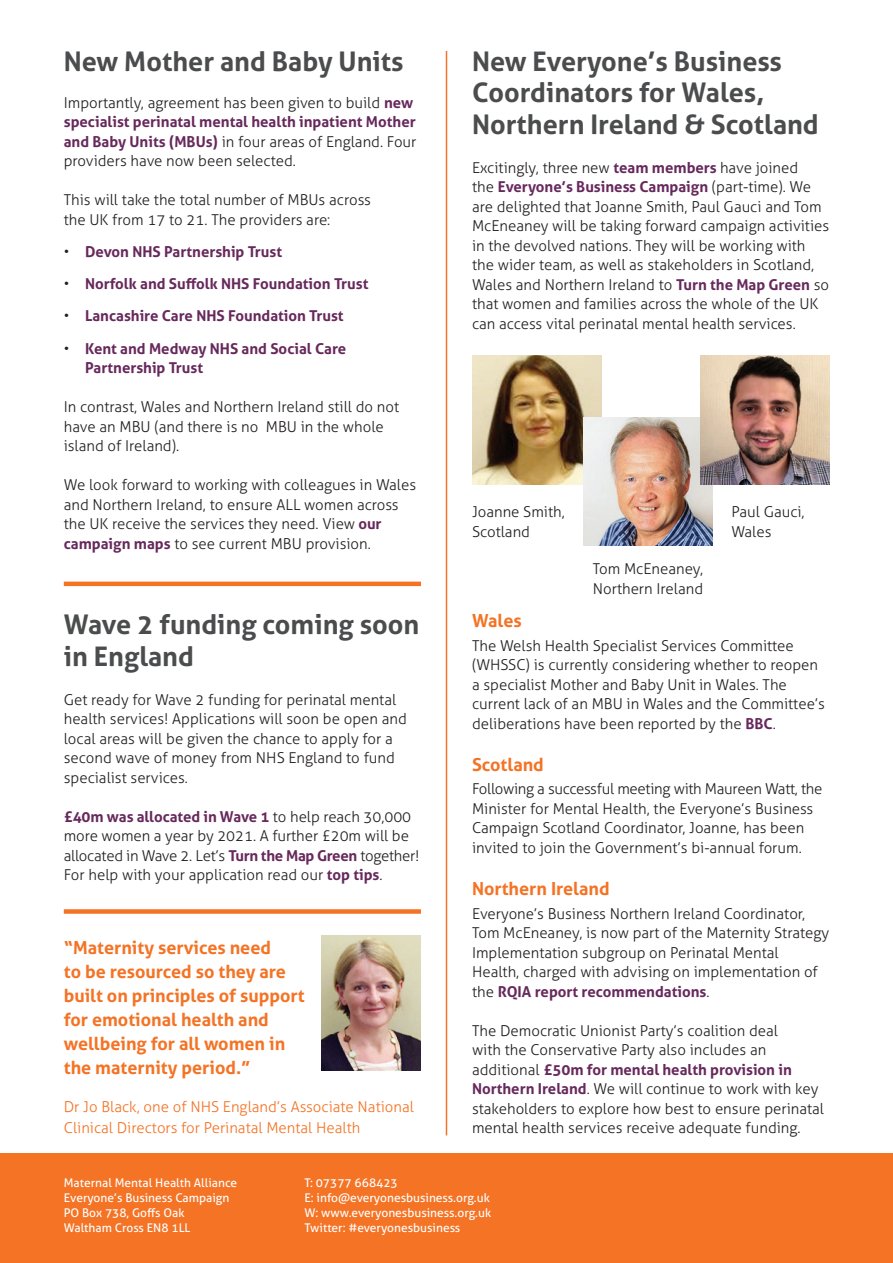
<style>
.page{position:relative;width:893px;height:1263px;background:#fff}
.page>*{position:absolute;margin:0;border:0;box-sizing:border-box;transform-origin:0 0}
.t1{font:700 27px/31.5px "Aller";color:#4b4c4d}
.t2{font:700 18px/24px "Aller";color:#f47325}
.t3{font:300 15px/19.5px "Aller";color:#231f20}
.t4{font:700 15px/19.5px "Aller";color:#67295c}
.t5{font:300 15px/21px "Aller";color:#f47325}
.t6{font:12px/15px "Aller";color:#fff}
.s1{font-weight:700;color:#67295c}
.s2{font-weight:300;color:#231f20}
</style>
<div class="page">
<div style="left:0;top:1154px;width:893px;height:109px;background:#f47325"></div>
<hr style="left:64px;top:582px;width:357px;height:4px;background:#f47325">
<img style="left:321px;top:935px;width:100px;height:136px">
<hr style="left:446px;top:51px;width:1px;height:1084px;background:#f47325">
<img style="left:472px;top:356px;width:129px;height:129px">
<img style="left:583px;top:417px;width:130px;height:128px">
<img style="left:700px;top:356px;width:129px;height:129px">
<div style="left:64px;top:909px;width:357px;height:5px;background:#f47325"></div>
<h1 class="t1" style="left:64px;top:45px;width:341px">New Mother and Baby Units</h1>
<p class="t3" style="left:64px;top:93px;width:354px">Importantly, agreement has been given to build <span class="s1">new specialist perinatal mental health inpatient Mother and Baby Units (MBUs)</span> in four areas of England. Four providers have now been selected.</p>
<p class="t3" style="left:64px;top:190px;width:308px">This will take the total number of MBUs across the UK from 17 to 21. The providers are:</p>
<p class="t4" style="left:64px;top:242px;width:220px"><span class="s2">•</span> Devon NHS Partnership Trust</p>
<p class="t4" style="left:64px;top:274px;width:306px"><span class="s2">•</span> Norfolk and Suffolk NHS Foundation Trust</p>
<p class="t4" style="left:64px;top:306px;width:281px"><span class="s2">•</span> Lancashire Care NHS Foundation Trust</p>
<p class="t4" style="left:85px;top:338px;width:263px;text-indent:-21px"><span class="s2">•</span> Kent and Medway NHS and Social Care<br>Partnership Trust</p>
<p class="t3" style="left:64px;top:397px;width:337px">In contrast, Wales and Northern Ireland still do not have an MBU (and there is no MBU in the whole island of Ireland).</p>
<p class="t3" style="left:64px;top:475px;width:354px">We look forward to working with colleagues in Wales and Northern Ireland, to ensure ALL women across the UK receive the services they need. View <span class="s1">our campaign maps</span> to see current MBU provision.</p>
<h1 class="t1" style="left:64px;top:609px;width:357px">Wave 2 funding coming soon in England</h1>
<p class="t3" style="left:64px;top:690px;width:345px">Get ready for Wave 2 funding for perinatal mental health services! Applications will soon be open and local areas will be given the chance to apply for a second wave of money from NHS England to fund specialist services.</p>
<p class="t3" style="left:64px;top:807px;width:357px"><span class="s1">£40m was allocated in Wave 1</span> to help reach 30,000 more women a year by 2021. A further £20m will be allocated in Wave 2. Let’s <span class="s1">Turn the Map Green</span> together!<br>For help with your application read our <span class="s1">top tips</span>.</p>
<p class="t2" style="left:64px;top:935px;width:242px">“Maternity services need<br>to be resourced so they are built on principles of support for emotional health and wellbeing for all women in the maternity period.”</p>
<p class="t5" style="left:64px;top:1096px;width:352px">Dr Jo Black, one of NHS England’s Associate National<br>Clinical Directors for Perinatal Mental Health</p>
<h1 class="t1" style="left:472px;top:45px;width:348px">New Everyone’s Business<br>Coordinators for Wales,<br>Northern Ireland &amp; Scotland</h1>
<p class="t3" style="left:472px;top:158px;width:359px">Excitingly, three new <span class="s1">team members</span> have joined<br>the <span class="s1">Everyone’s Business Campaign</span> (part-time). We are delighted that Joanne Smith, Paul Gauci and Tom McEneaney will be taking forward campaign activities in the devolved nations. They will be working with the wider team, as well as stakeholders in Scotland, Wales and Northern Ireland to <span class="s1">Turn the Map Green</span> so that women and families across the whole of the UK can access vital perinatal mental health services.</p>
<p class="t3" style="left:472px;top:502px;width:94px">Joanne Smith,<br>Scotland</p>
<p class="t3" style="left:731px;top:502px;width:75px">Paul Gauci,<br>Wales</p>
<p class="t3" style="left:593px;top:559px;width:112px">Tom McEneaney,<br>Northern Ireland</p>
<p class="t2" style="left:472px;top:608px;width:51px">Wales</p>
<p class="t3" style="left:472px;top:636px;width:354px">The Welsh Health Specialist Services Committee (WHSSC) is currently considering whether to reopen a specialist Mother and Baby Unit in Wales. The current lack of an MBU in Wales and the Committee’s deliberations have been reported by the <span class="s1">BBC</span>.</p>
<p class="t2" style="left:472px;top:752px;width:73px">Scotland</p>
<p class="t3" style="left:472px;top:779px;width:352px">Following a successful meeting with Maureen Watt, the Minister for Mental Health, the Everyone’s Business Campaign Scotland Coordinator, Joanne, has been invited to join the Government’s bi-annual forum.</p>
<p class="t2" style="left:472px;top:876px;width:139px">Northern Ireland</p>
<p class="t3" style="left:472px;top:904px;width:359px">Everyone’s Business Northern Ireland Coordinator, Tom McEneaney, is now part of the Maternity Strategy Implementation subgroup on Perinatal Mental Health, charged with advising on implementation of the <span class="s1">RQIA report recommendations</span>.</p>
<p class="t3" style="left:472px;top:1021px;width:354px">The Democratic Unionist Party’s coalition deal<br>with the Conservative Party also includes an additional <span class="s1">£50m for mental health provision in Northern Ireland</span>. We will continue to work with key stakeholders to explore how best to ensure perinatal mental health services receive adequate funding.</p>
<p class="t6" style="left:64px;top:1175px;width:175px">Maternal Mental Health Alliance<br>Everyone’s Business Campaign<br>PO Box 738, Goffs Oak<br>Waltham Cross EN8 1LL</p>
<p class="t6" style="left:304px;top:1175px;width:188px">T: 07377 668423<br>E: info@everyonesbusiness.org.uk<br>W: www.everyonesbusiness.org.uk<br>Twitter: #everyonesbusiness</p>
</div>
